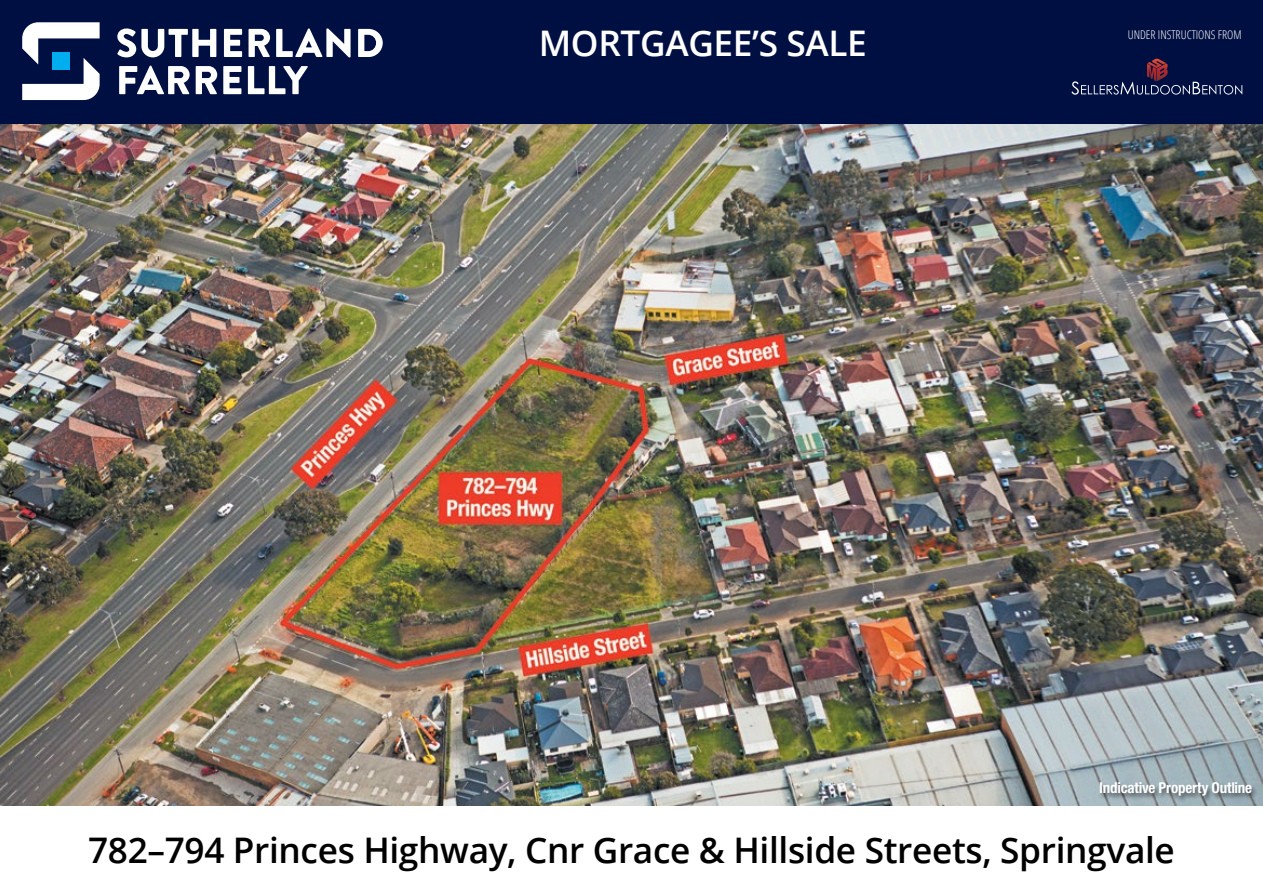
<style>
.page{position:relative;width:1263px;height:893px;background:#fff}
.page>*{position:absolute;margin:0;border:0;box-sizing:border-box;transform-origin:0 0}
.t1{font:600 35.25px "Open Sans";letter-spacing:-.01em;color:#000}
.t2{font:600 35.25px "Open Sans";letter-spacing:-.01em;color:#fff}
.t3{font:700 condensed 15px "Helvetica Neue LT Std";letter-spacing:-.015em;color:#fff}
.t4{font:300 condensed 12px "Open Sans";color:#fff}
</style>
<div class="page">
<img style="left:0;top:123px;width:1263px;height:683px">
<div style="left:1098px;top:781px;width:160px;height:23px;background:#000;opacity:.56"></div>
<div style="left:0;top:0;width:1263px;height:123px;background:#000f41"></div>
<svg style="left:22px;top:22px;width:78px;height:78px"></svg>
<svg style="left:117px;top:28px;width:99px;height:29px"></svg>
<svg style="left:224px;top:29px;width:18px;height:28px"></svg>
<svg style="left:249px;top:29px;width:21px;height:28px"></svg>
<svg style="left:276px;top:28px;width:75px;height:29px"></svg>
<svg style="left:358px;top:29px;width:25px;height:28px"></svg>
<svg style="left:119px;top:66px;width:71px;height:28px"></svg>
<svg style="left:196px;top:66px;width:21px;height:28px"></svg>
<svg style="left:223px;top:66px;width:18px;height:28px"></svg>
<svg style="left:248px;top:66px;width:60px;height:28px"></svg>
<svg style="left:1071px;top:59px;width:171px;height:36px"></svg>
<p class="t2" style="left:539px;top:19px;width:330px">MORTGAGEE’S SALE</p>
<p class="t4" style="left:1128px;top:26px;width:115px">UNDER INSTRUCTIONS FROM</p>
<p class="t3" style="left:1099px;top:779px;width:154px">Indicative Property Outline</p>
<p class="t1" style="left:88px;top:826px;width:1088px">782–794 Princes Highway, Cnr Grace &amp; Hillside Streets, Springvale</p>
</div>
